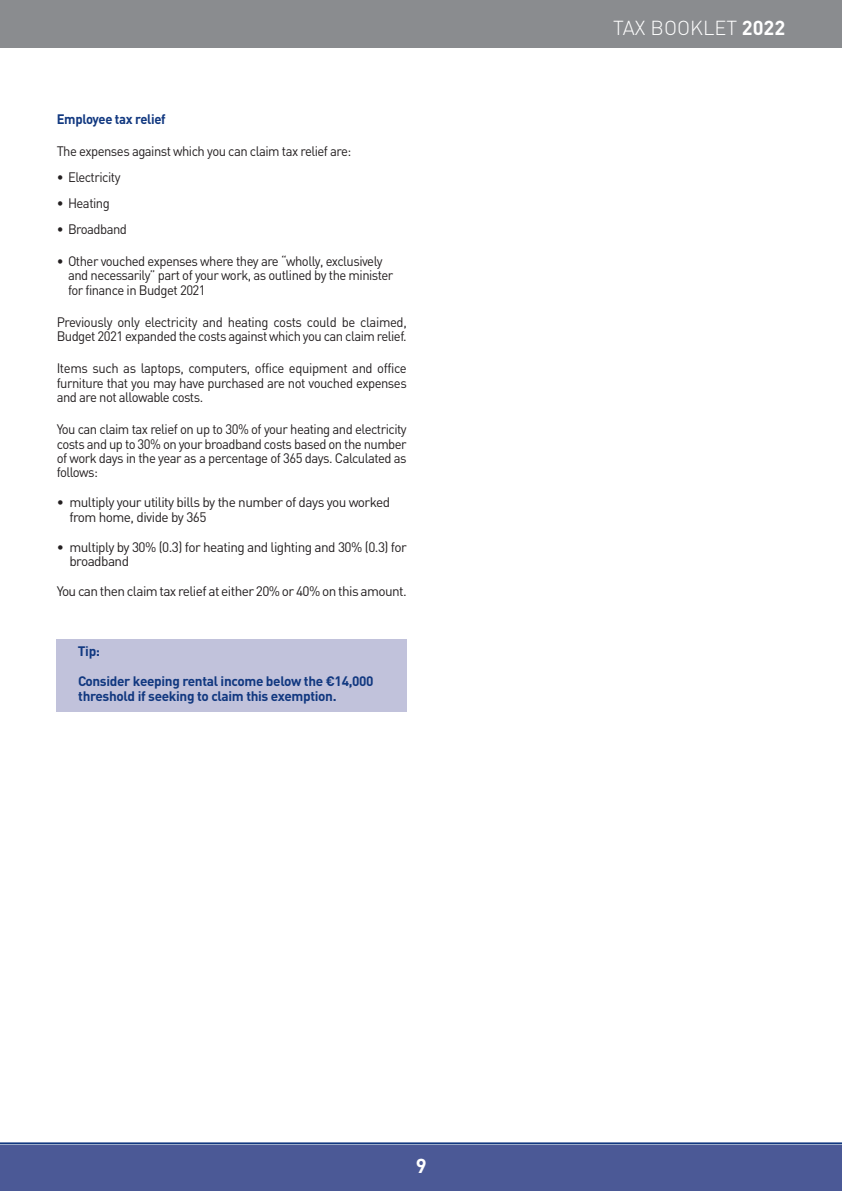
<style>
.page{position:relative;width:842px;height:1191px;background:#fff}
.page>*{position:absolute;margin:0;border:0;box-sizing:border-box;transform-origin:0 0}
.t1{font:300 20px "DIN";color:#fff}
.t2{font:700 20px "DIN";color:#fff}
.t3{font:13.6px/14.4px "DIN";letter-spacing:-.04em;color:#231f20;scale:.96 1}
.t4{font:13.6px/14.4px "DIN";letter-spacing:-.04em;color:#231f20}
.t5{font:700 13.6px/14.4px "DIN";letter-spacing:-.025em;color:#113880}
.t6{font:700 13.6px "DIN";letter-spacing:-.025em;color:#113880;scale:.96 1}
.s1{font-weight:700}
</style>
<div class="page">
<div style="left:57px;top:639px;width:350px;height:72px;background:#c1c2db"></div>
<hr style="left:0;top:1142px;width:842px;height:2px;background:#113880">
<div style="left:0;top:0;width:842px;height:47px;background:#8a8c8f"></div>
<div style="left:0;top:1145px;width:842px;height:46px;background:#4b5996"></div>
<p class="t6" style="left:57px;top:114px;width:115px">Employee tax relief</p>
<p class="t3" style="left:57px;top:145px;width:308px">The expenses against which you can claim tax relief are:</p>
<p class="t3" style="left:57px;top:171px;width:68px">• Electricity</p>
<p class="t3" style="left:57px;top:197px;width:57px">• Heating</p>
<p class="t3" style="left:57px;top:223px;width:75px">• Broadband</p>
<p class="t3" style="left:68px;top:255px;width:340px;text-indent:-11px">• Other vouched expenses where they are “wholly, exclusively and necessarily” part of your work, as outlined by the minister for finance in Budget 2021</p>
<p class="t3" style="left:57px;top:316px;width:366px">Previously only electricity and heating costs could be claimed,<br>Budget 2021 expanded the costs against which you can claim relief.</p>
<p class="t3" style="left:57px;top:363px;width:366px;text-align:justify">Items such as laptops, computers, office equipment and office furniture that you may have purchased are not vouched expenses and are not allowable costs.</p>
<p class="t3" style="left:57px;top:423px;width:366px;text-align:justify">You can claim tax relief on up to 30% of your heating and electricity costs and up to 30% on your broadband costs based on the number of work days in the year as a percentage of 365 days. Calculated as follows:</p>
<p class="t4" style="left:69px;top:497px;width:322px;text-indent:-13px">• multiply your utility bills by the number of days you worked from home, divide by 365</p>
<p class="t4" style="left:69px;top:541px;width:339px;text-indent:-13px">• multiply by 30% (0.3) for heating and lighting and 30% (0.3) for broadband</p>
<p class="t4" style="left:57px;top:585px;width:352px">You can then claim tax relief at either 20% or 40% on this amount.</p>
<p class="t5" style="left:78px;top:645px;width:24px">Tip:</p>
<p class="t5" style="left:78px;top:675px;width:297px">Consider keeping rental income below the €14,000 threshold if seeking to claim this exemption.</p>
<p class="t2" style="left:416px;top:1159px;width:12px">9</p>
<p class="t1" style="left:613px;top:21px;width:174px">TAX BOOKLET <span class="s1">2022</span></p>
</div>
